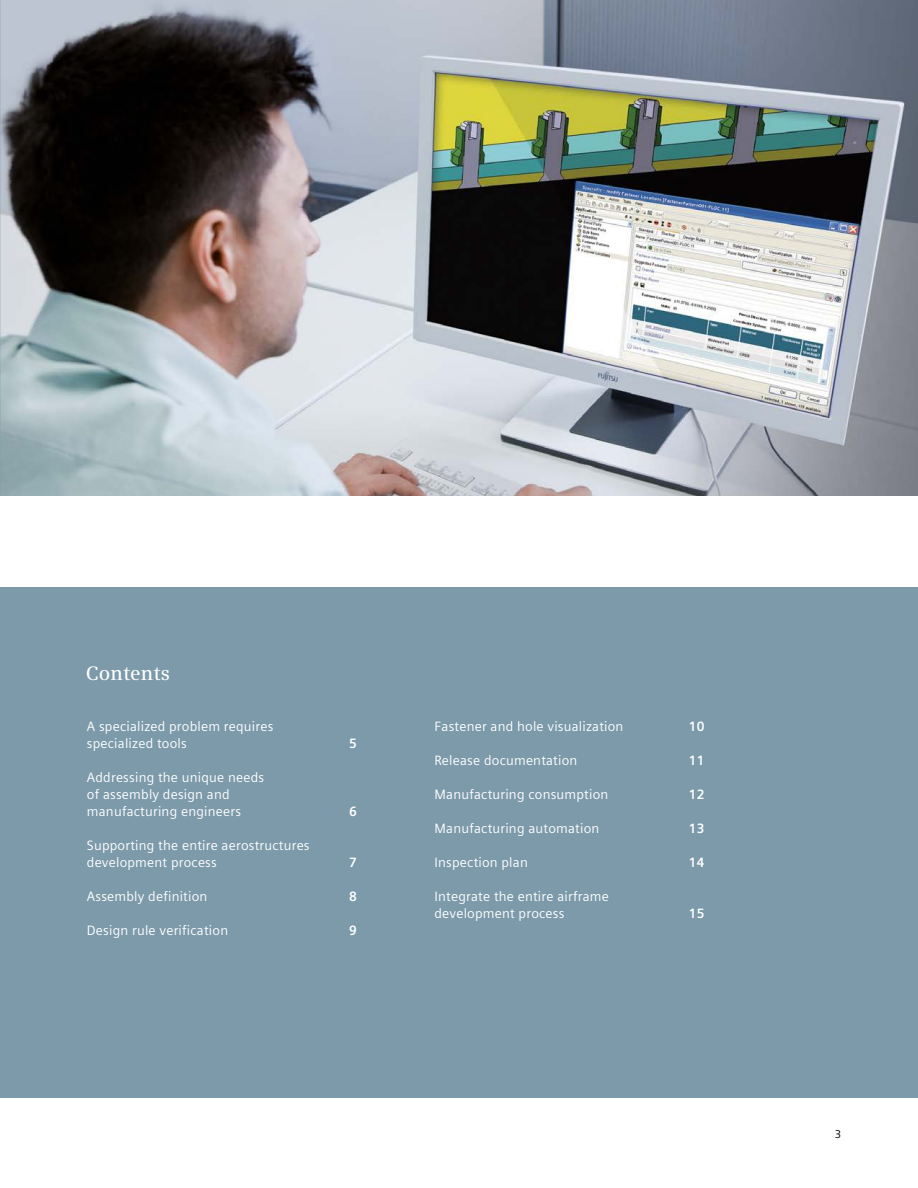
<style>
.page{position:relative;width:918px;height:1188px;background:#fff}
.page>*{position:absolute;margin:0;border:0;box-sizing:border-box;transform-origin:0 0}
._10__Headline_ToC__1{font:600 19.5px "Siemens Serif";letter-spacing:.005em;color:#fff}
._10__Copy_ToC___9pt{font:13.5px/17px "Siemens Sans Global";letter-spacing:.015em;color:#fff}
._10__Copy_ToC___9pt-2{font:700 13.5px "Siemens Sans Global";letter-spacing:.015em;color:#fff}
._04__Marginals_7_5pt{font:11.25px "Siemens Sans Global";color:#000}
</style>
<div class="page">
<img style="left:1px;top:0;width:917px;height:495px">
<img style="left:0;top:0;width:1px;height:495px">
<div style="left:0;top:588px;width:918px;height:510px;background:#7c9aaa"></div>
<p class="_10__Headline_ToC__1" style="left:86px;top:661px;width:86px">Contents</p>
<p class="_10__Copy_ToC___9pt" style="left:87px;top:718px;width:188px">A specialized problem requires specialized tools</p>
<p class="_10__Copy_ToC___9pt-2" style="left:349px;top:733px;width:9px">5</p>
<p class="_10__Copy_ToC___9pt" style="left:87px;top:769px;width:179px">Addressing the unique needs</p>
<p class="_10__Copy_ToC___9pt" style="left:87px;top:786px;width:144px">of assembly design and</p>
<p class="_10__Copy_ToC___9pt" style="left:87px;top:803px;width:156px">manufacturing engineers</p>
<p class="_10__Copy_ToC___9pt-2" style="left:349px;top:801px;width:9px">6</p>
<p class="_10__Copy_ToC___9pt" style="left:87px;top:837px;width:224px">Supporting the entire aerostructures development process</p>
<p class="_10__Copy_ToC___9pt-2" style="left:349px;top:852px;width:9px">7</p>
<p class="_10__Copy_ToC___9pt" style="left:87px;top:888px;width:122px">Assembly definition</p>
<p class="_10__Copy_ToC___9pt-2" style="left:349px;top:886px;width:9px">8</p>
<p class="_10__Copy_ToC___9pt" style="left:87px;top:922px;width:143px">Design rule verification</p>
<p class="_10__Copy_ToC___9pt-2" style="left:349px;top:920px;width:9px">9</p>
<p class="_10__Copy_ToC___9pt" style="left:435px;top:718px;width:190px">Fastener and hole visualization</p>
<p class="_10__Copy_ToC___9pt-2" style="left:689px;top:716px;width:17px">10</p>
<p class="_10__Copy_ToC___9pt" style="left:435px;top:752px;width:144px">Release documentation</p>
<p class="_10__Copy_ToC___9pt-2" style="left:689px;top:750px;width:17px">11</p>
<p class="_10__Copy_ToC___9pt" style="left:435px;top:786px;width:175px">Manufacturing consumption</p>
<p class="_10__Copy_ToC___9pt-2" style="left:689px;top:784px;width:17px">12</p>
<p class="_10__Copy_ToC___9pt" style="left:435px;top:820px;width:166px">Manufacturing automation</p>
<p class="_10__Copy_ToC___9pt-2" style="left:689px;top:818px;width:17px">13</p>
<p class="_10__Copy_ToC___9pt" style="left:435px;top:854px;width:95px">Inspection plan</p>
<p class="_10__Copy_ToC___9pt-2" style="left:689px;top:852px;width:17px">14</p>
<p class="_10__Copy_ToC___9pt" style="left:435px;top:888px;width:176px">Integrate the entire airframe development process</p>
<p class="_10__Copy_ToC___9pt-2" style="left:689px;top:903px;width:17px">15</p>
<p class="_04__Marginals_7_5pt" style="left:835px;top:1126px;width:8px">3</p>
</div>
